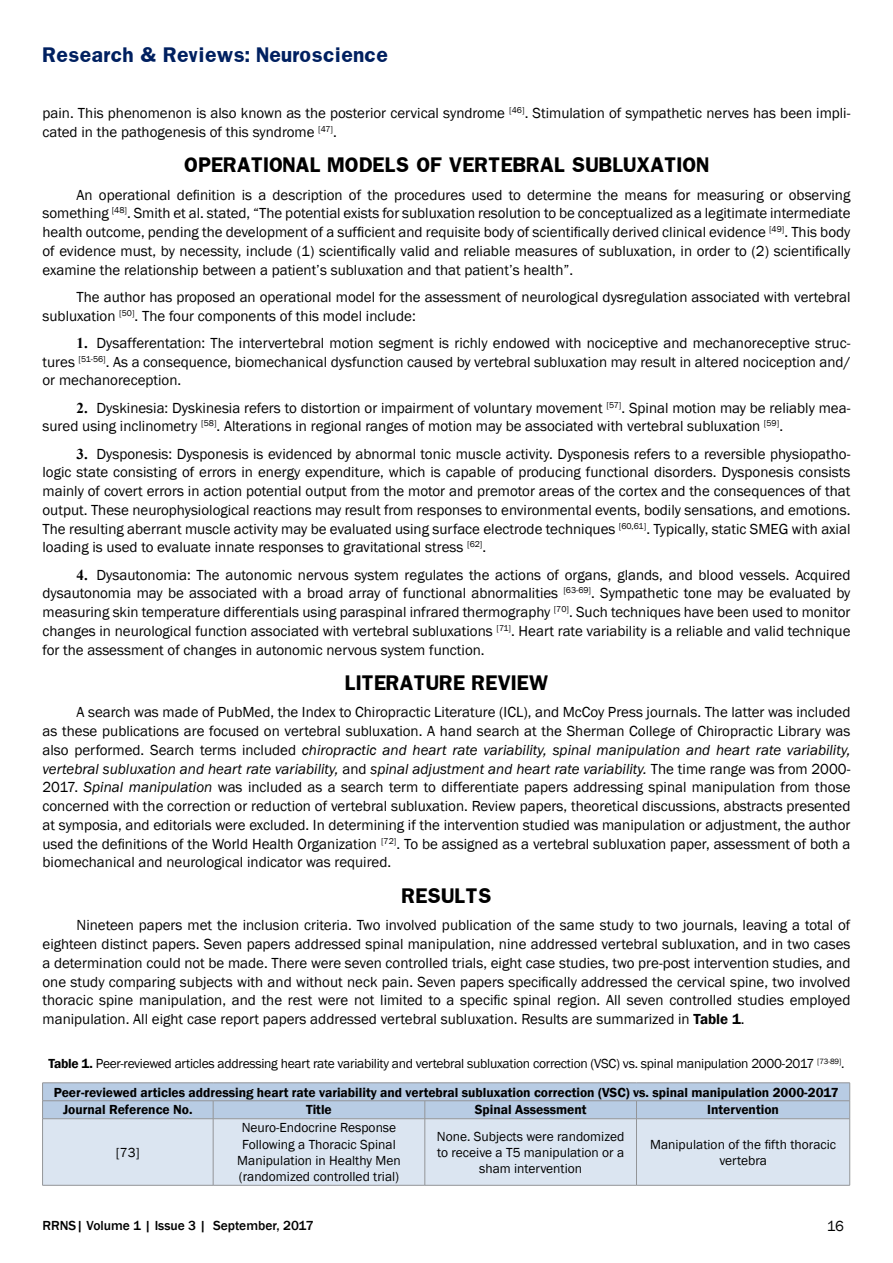
<style>
.page{position:relative;width:893px;height:1263px;background:#fff}
.page>*{position:absolute;margin:0;border:0;box-sizing:border-box;transform-origin:0 0}
.SD{font:700 18px "Franklin";color:#000}
.t1{font:700 18px "Franklin";color:#002060}
.t2{font:15px/18.8px "Franklin Gothic";color:#000;text-align:justify}
.t3{font:13.5px/16.2px "Franklin Gothic";color:#000;text-align:center}
.t4{font:600 13.5px "Franklin Gothic";color:#000}
.t5{font:13.5px "Franklin Gothic";letter-spacing:-.02em;color:#000}
.t6{font:500 13.5px "Franklin Gothic";color:#000}
.s1{font-family:"Times New Roman";font-weight:700}
.s2{font-style:italic}
.s3{font-weight:600}
</style>
<div class="page">
<div style="left:43px;top:1119px;width:806px;height:66px;background:#dbe5f1"></div>
<hr style="left:43px;top:1082px;width:170px;height:1px;background:#939598">
<hr style="left:213px;top:1082px;width:212px;height:1px;background:#939598">
<hr style="left:425px;top:1082px;width:211px;height:1px;background:#939598">
<hr style="left:636px;top:1082px;width:214px;height:1px;background:#939598">
<svg style="left:42px;top:1083px;width:808px;height:36px;background:#b6c9e0"></svg>
<hr style="left:43px;top:1118px;width:170px;height:1px;background:#939598">
<hr style="left:42px;top:1119px;width:1px;height:66px;background:#939598">
<hr style="left:213px;top:1118px;width:212px;height:1px;background:#939598">
<hr style="left:213px;top:1119px;width:1px;height:66px;background:#939598">
<hr style="left:425px;top:1118px;width:211px;height:1px;background:#939598">
<hr style="left:425px;top:1119px;width:1px;height:66px;background:#939598">
<hr style="left:636px;top:1118px;width:214px;height:1px;background:#939598">
<hr style="left:636px;top:1119px;width:1px;height:66px;background:#939598">
<hr style="left:849px;top:1119px;width:1px;height:66px;background:#939598">
<hr style="left:43px;top:1185px;width:170px;height:1px;background:#939598">
<hr style="left:213px;top:1185px;width:212px;height:1px;background:#939598">
<hr style="left:425px;top:1185px;width:211px;height:1px;background:#939598">
<hr style="left:636px;top:1185px;width:214px;height:1px;background:#939598">
<p class="t1" style="left:43px;top:43px;width:347px">Research &amp; Reviews: Neuroscience</p>
<p class="t2" style="left:43px;top:104px;width:809px">pain. This phenomenon is also known as the posterior cervical syndrome <sup>[46]</sup>. Stimulation of sympathetic nerves has been impli&shy;cated in the pathogenesis of this syndrome <sup>[47]</sup>.</p>
<p class="SD" style="left:184px;top:153px;width:527px">OPERATIONAL MODELS OF VERTEBRAL SUBLUXATION</p>
<p class="t2" style="left:43px;top:186px;width:809px;text-indent:34px">An operational definition is a description of the procedures used to determine the means for measuring or observing something <sup>[48]</sup>. Smith et al. stated, “The potential exists for subluxation resolution to be conceptualized as a legitimate intermediate health outcome, pending the development of a sufficient and requisite body of scientifically derived clinical evidence <sup>[49]</sup>. This body of evidence must, by necessity, include (1) scientifically valid and reliable measures of subluxation, in order to (2) scientifically examine the relationship between a patient’s subluxation and that patient’s health”.</p>
<p class="t2" style="left:43px;top:288px;width:809px;text-indent:34px">The author has proposed an operational model for the assessment of neurological dysregulation associated with vertebral subluxation <sup>[50]</sup>. The four components of this model include:</p>
<p class="t2" style="left:43px;top:334px;width:809px;text-indent:34px"><span class="s1">1.</span> Dysafferentation: The intervertebral motion segment is richly endowed with nociceptive and mechanoreceptive struc&shy;tures <sup>[51-56]</sup>. As a consequence, biomechanical dysfunction caused by vertebral subluxation may result in altered nociception and/ or mechanoreception.</p>
<p class="t2" style="left:43px;top:399px;width:809px;text-indent:34px"><span class="s1">2.</span> Dyskinesia: Dyskinesia refers to distortion or impairment of voluntary movement <sup>[57]</sup>. Spinal motion may be reliably mea&shy;sured using inclinometry <sup>[58]</sup>. Alterations in regional ranges of motion may be associated with vertebral subluxation <sup>[59]</sup>.</p>
<p class="t2" style="left:43px;top:445px;width:809px;text-indent:34px"><span class="s1">3.</span> Dysponesis: Dysponesis is evidenced by abnormal tonic muscle activity. Dysponesis refers to a reversible physiopatho&shy;logic state consisting of errors in energy expenditure, which is capable of producing functional disorders. Dysponesis consists mainly of covert errors in action potential output from the motor and premotor areas of the cortex and the consequences of that output. These neurophysiological reactions may result from responses to environmental events, bodily sensations, and emotions.<br>The resulting aberrant muscle activity may be evaluated using surface electrode techniques <sup>[60,61]</sup>. Typically, static SMEG with axial loading is used to evaluate innate responses to gravitational stress <sup>[62]</sup>.</p>
<p class="t2" style="left:43px;top:566px;width:809px;text-indent:34px"><span class="s1">4.</span> Dysautonomia: The autonomic nervous system regulates the actions of organs, glands, and blood vessels. Acquired dysautonomia may be associated with a broad array of functional abnormalities <sup>[63-69]</sup>. Sympathetic tone may be evaluated by measuring skin temperature differentials using paraspinal infrared thermography <sup>[70]</sup>. Such techniques have been used to monitor changes in neurological function associated with vertebral subluxations <sup>[71]</sup>. Heart rate variability is a reliable and valid technique for the assessment of changes in autonomic nervous system function.</p>
<p class="SD" style="left:345px;top:670px;width:205px">LITERATURE REVIEW</p>
<p class="t2" style="left:43px;top:703px;width:809px;text-indent:34px">A search was made of PubMed, the Index to Chiropractic Literature (ICL), and McCoy Press journals. The latter was included as these publications are focused on vertebral subluxation. A hand search at the Sherman College of Chiropractic Library was also performed. Search terms included <span class="s2">chiropractic and heart rate variability, spinal manipulation and heart rate variability, vertebral subluxation and heart rate variability,</span> and <span class="s2">spinal adjustment and heart rate variability.</span> The time range was from 2000- 2017. <span class="s2">Spinal manipulation</span> was included as a search term to differentiate papers addressing spinal manipulation from those concerned with the correction or reduction of vertebral subluxation. Review papers, theoretical discussions, abstracts presented at symposia, and editorials were excluded. In determining if the intervention studied was manipulation or adjustment, the author used the definitions of the World Health Organization <sup>[72]</sup>. To be assigned as a vertebral subluxation paper, assessment of both a biomechanical and neurological indicator was required.</p>
<p class="SD" style="left:401px;top:883px;width:92px">RESULTS</p>
<p class="t2" style="left:43px;top:916px;width:809px;text-indent:34px">Nineteen papers met the inclusion criteria. Two involved publication of the same study to two journals, leaving a total of eighteen distinct papers. Seven papers addressed spinal manipulation, nine addressed vertebral subluxation, and in two cases a determination could not be made. There were seven controlled trials, eight case studies, two pre-post intervention studies, and one study comparing subjects with and without neck pain. Seven papers specifically addressed the cervical spine, two involved thoracic spine manipulation, and the rest were not limited to a specific spinal region. All seven controlled studies employed manipulation. All eight case report papers addressed vertebral subluxation. Results are summarized in <span class="s3">Table 1</span>.</p>
<p class="t5" style="left:48px;top:1055px;width:798px"><span class="s3">Table 1.</span> Peer-reviewed articles addressing heart rate variability and vertebral subluxation correction (VSC) vs. spinal manipulation 2000-2017 <sup>[73-89]</sup>.</p>
<p class="t4" style="left:54px;top:1084px;width:786px">Peer-reviewed articles addressing heart rate variability and vertebral subluxation correction (VSC) vs. spinal manipulation 2000-2017</p>
<p class="t4" style="left:63px;top:1102px;width:131px">Journal Reference No.</p>
<p class="t4" style="left:306px;top:1102px;width:27px">Title</p>
<p class="t4" style="left:475px;top:1102px;width:113px">Spinal Assessment</p>
<p class="t4" style="left:707px;top:1102px;width:73px">Intervention</p>
<p class="t3" style="left:116px;top:1144px;width:25px">[73]</p>
<p class="t3" style="left:237px;top:1120px;width:165px">Neuro-Endocrine Response<br>Following a Thoracic Spinal<br>Manipulation in Healthy Men (randomized controlled trial)</p>
<p class="t3" style="left:437px;top:1128px;width:189px">None. Subjects were randomized to receive a T5 manipulation or a sham intervention</p>
<p class="t3" style="left:650px;top:1136px;width:187px">Manipulation of the fifth thoracic vertebra</p>
<p class="t6" style="left:43px;top:1217px;width:273px">RRNS| Volume 1 | Issue 3 | September, 2017</p>
<p class="t2" style="left:827px;top:1217px;width:19px">16</p>
</div>
